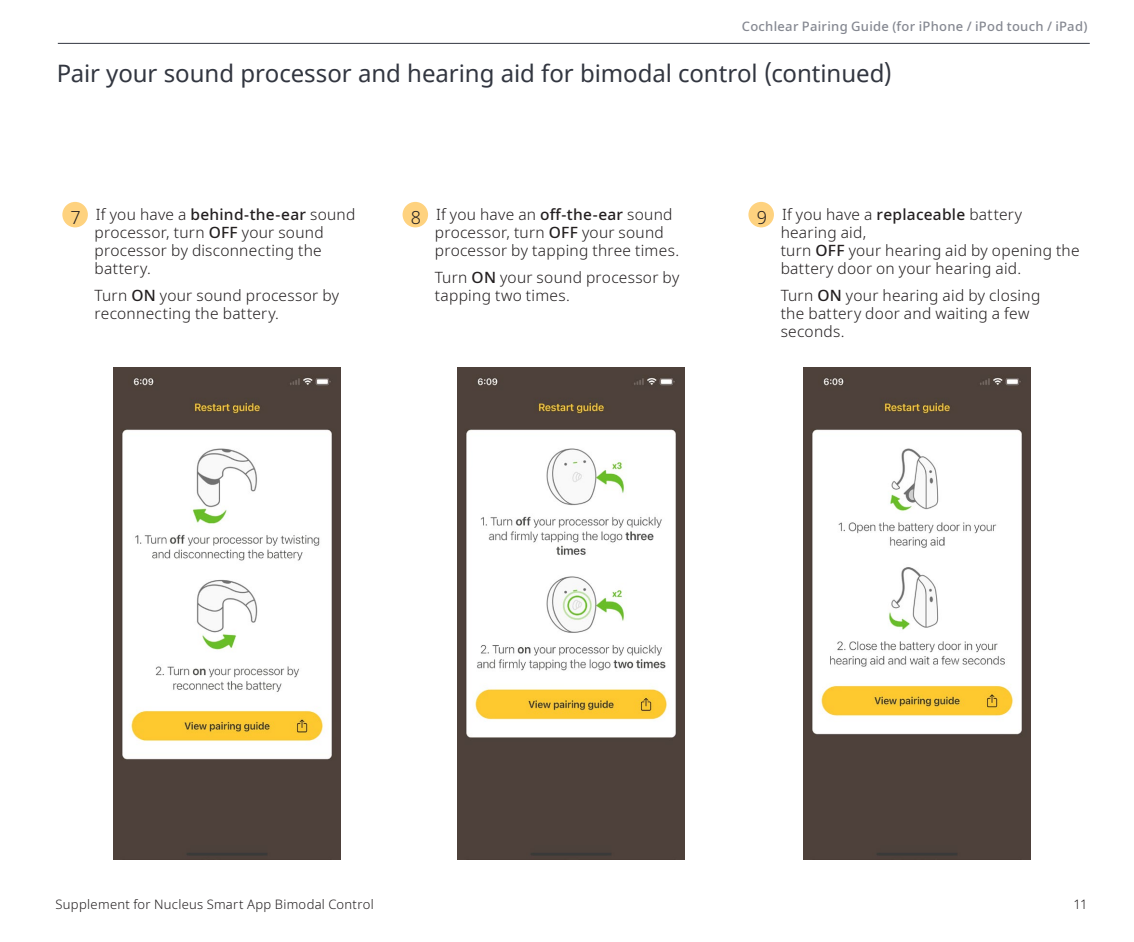
<style>
.page{position:relative;width:1134px;height:942px;background:#fff}
.page>*{position:absolute;margin:0;border:0;box-sizing:border-box;transform-origin:0 0}
.Heading_2{font:24px "Noto Sans";color:#323640}
.Number_label{font:300 18px "Noto Sans";color:#231f20}
.Body{font:300 15.6px/18px "Noto Sans";letter-spacing:.02em;color:#231f20}
.t1{font:500 13px "Noto Sans";letter-spacing:.02em;color:#858891}
.t2{font:300 13px "Noto Sans";letter-spacing:.025em;color:#231f20}
.s1{font-weight:500}
</style>
<div class="page">
<hr style="left:58px;top:43px;width:1032px;height:1px;background:#323640">
<div style="left:62px;top:202px;width:26px;height:25px;background:#fed27f;border-radius:50%"></div>
<div style="left:403px;top:202px;width:25px;height:25px;background:#fed27f;border-radius:50%"></div>
<div style="left:748px;top:202px;width:26px;height:25px;background:#fed27f;border-radius:50%"></div>
<img style="left:113px;top:367px;width:227px;height:491px">
<img style="left:458px;top:367px;width:227px;height:491px">
<img style="left:804px;top:367px;width:226px;height:491px">
<p class="t1" style="left:742px;top:17px;width:347px">Cochlear Pairing Guide (for iPhone / iPod touch / iPad)</p>
<p class="Heading_2" style="left:57px;top:57px;width:837px">Pair your sound processor and hearing aid for bimodal control (continued)</p>
<p class="Number_label" style="left:71px;top:205px;width:12px">7</p>
<p class="Body" style="left:95px;top:206px;width:262px">If you have a <span class="s1">behind-the-ear</span> sound processor, turn <span class="s1">OFF</span> your sound processor by disconnecting the battery.</p>
<p class="Body" style="left:95px;top:286px;width:246px">Turn <span class="s1">ON</span> your sound processor by reconnecting the battery.</p>
<p class="Number_label" style="left:411px;top:205px;width:12px">8</p>
<p class="Body" style="left:435px;top:206px;width:246px">If you have an <span class="s1">off-the-ear</span> sound processor, turn <span class="s1">OFF</span> your sound processor by tapping three times.</p>
<p class="Body" style="left:435px;top:268px;width:246px">Turn <span class="s1">ON</span> your sound processor by tapping two times.</p>
<p class="Number_label" style="left:757px;top:205px;width:12px">9</p>
<p class="Body" style="left:781px;top:206px;width:300px">If you have a <span class="s1">replaceable</span> battery hearing aid,<br>turn <span class="s1">OFF</span> your hearing aid by opening the battery door on your hearing aid.</p>
<p class="Body" style="left:781px;top:286px;width:261px">Turn <span class="s1">ON</span> your hearing aid by closing the battery door and waiting a few seconds.</p>
<p class="t2" style="left:56px;top:894px;width:320px">Supplement for Nucleus Smart App Bimodal Control</p>
<p class="t2" style="left:1073px;top:894px;width:16px">11</p>
</div>
